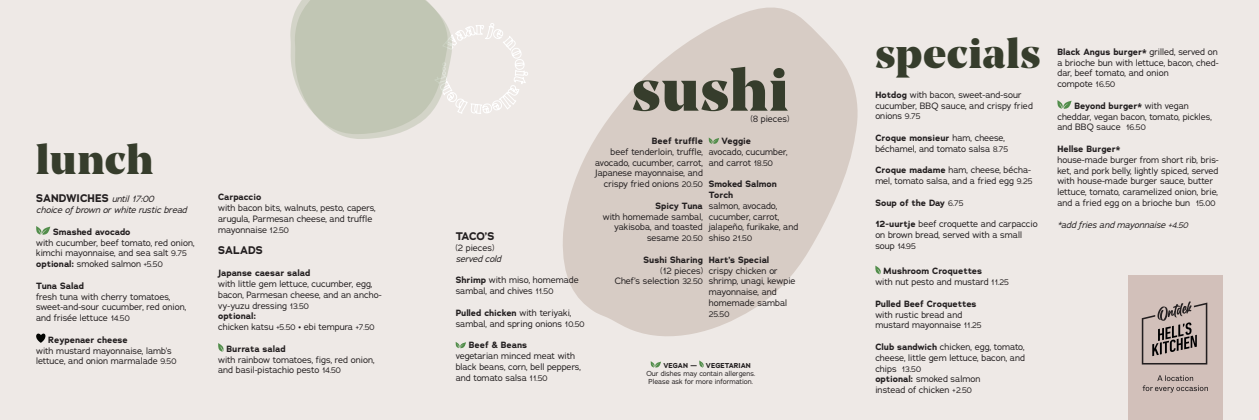
<style>
.page{position:relative;width:1259px;height:420px;background:#eee9e6}
.page>*{position:absolute;margin:0;border:0;box-sizing:border-box;transform-origin:0 0}
.t1{font:900 59.9px "Noe Display";letter-spacing:.02em;color:#363d2c}
.t2{font:900 42px "Noe Display";letter-spacing:.02em;color:#363d2c}
.t3{font:700 11px "Adrianna";color:#231f20}
.t4{font:9px/10.8px "Adrianna";color:#231f20}
.t5{font:700 9px/10.8px "Adrianna";color:#231f20}
.t6{font:italic 9px "Adrianna";color:#231f20}
.t7{font:8px "Adrianna";letter-spacing:-.005em;color:#231f20}
.t8{font:7.1px/8.2px "Adrianna";color:#231f20;text-align:center}
.t9{font:700 7.1px "Adrianna";color:#231f20}
.s1{font-weight:400;font-style:italic;font-size:9px}
.s2{font-size:8px}
.s3{font-weight:700}
.s4{font-weight:400;font-size:8px}
.s5{font-size:9px}
</style>
<div class="page">
<svg style="left:563px;top:7px;width:295px;height:329px;fill:#d7ccc5"></svg>
<svg style="left:36px;top:226px;width:14px;height:9px"></svg>
<svg style="left:36px;top:333px;width:9px;height:9px"></svg>
<svg style="left:218px;top:343px;width:6px;height:8px"></svg>
<svg style="left:708px;top:137px;width:11px;height:7px"></svg>
<svg style="left:875px;top:265px;width:6px;height:9px"></svg>
<svg style="left:1057px;top:100px;width:14px;height:9px"></svg>
<svg style="left:339px;top:134px;width:56px;height:5px"></svg>
<svg style="left:290px;top:0;width:156px;height:134px;background:#c6caba"></svg>
<svg style="left:650px;top:361px;width:11px;height:6px"></svg>
<svg style="left:699px;top:360px;width:5px;height:7px"></svg>
<svg style="left:455px;top:342px;width:11px;height:6px"></svg>
<div style="left:1127px;top:275px;width:95px;height:145px;background:#d2c0ba"></div>
<svg style="left:1141px;top:301px;width:66px;height:63px"></svg>
<svg style="left:1142px;top:375px;width:66px;height:17px"></svg>
<svg style="left:439px;top:23px;width:13px;height:91px"></svg>
<h2 class="t2" style="left:36px;top:131px;width:119px">lunch</h2>
<p class="t3" style="left:36px;top:191px;width:119px">SANDWICHES <span class="s1">until 17:00</span></p>
<p class="t6" style="left:36px;top:204px;width:152px">choice of brown or white rustic bread</p>
<p class="t5" style="left:53px;top:226px;width:79px">Smashed avocado</p>
<p class="t4" style="left:36px;top:237px;width:160px">with cucumber, beef tomato, red onion, kimchi mayonnaise, and sea salt <span class="s2">9</span>.<span class="s2">75 </span><span class="s3">optional:</span> smoked salmon <span class="s2">+5.50</span></p>
<p class="t5" style="left:36px;top:280px;width:49px">Tuna Salad</p>
<p class="t4" style="left:36px;top:291px;width:152px">fresh tuna with cherry tomatoes, sweet-and-sour cucumber, red onion, and frisée lettuce <span class="s2">14.50</span></p>
<p class="t5" style="left:48px;top:334px;width:81px">Reypenaer cheese</p>
<p class="t4" style="left:36px;top:345px;width:142px">with mustard mayonnaise, lamb’s lettuce, and onion marmalade <span class="s2">9.50</span></p>
<p class="t5" style="left:218px;top:192px;width:45px">Carpaccio</p>
<p class="t4" style="left:218px;top:202px;width:159px">with bacon bits, walnuts, pesto, capers, arugula, Parmesan cheese, and truffle mayonnaise <span class="s2">12.50</span></p>
<p class="t3" style="left:218px;top:243px;width:46px">SALADS</p>
<p class="t5" style="left:218px;top:267px;width:94px">Japanse caesar salad</p>
<p class="t4" style="left:218px;top:278px;width:165px">with little gem lettuce, cucumber, egg, bacon, Parmesan cheese, and an ancho&shy;vy-yuzu dressing <span class="s2">13.50<br></span><span class="s3">optional:<br></span>chicken katsu <span class="s2">+5.50</span> • ebi tempura <span class="s2">+7.50</span></p>
<p class="t5" style="left:226px;top:343px;width:61px">Burrata salad</p>
<p class="t4" style="left:218px;top:353px;width:158px">with rainbow tomatoes, figs, red onion, and basil-pistachio pesto <span class="s2">14.50</span></p>
<p class="t3" style="left:456px;top:229px;width:40px">TACO’S</p>
<p class="t4" style="left:456px;top:242px;width:40px">(2 pieces)</p>
<p class="t6" style="left:456px;top:252px;width:47px">served cold</p>
<p class="t4" style="left:456px;top:274px;width:125px"><span class="s3">Shrimp</span> with miso, homemade sambal, and chives <span class="s2">11.50</span></p>
<p class="t4" style="left:456px;top:307px;width:131px"><span class="s3">Pulled chicken</span> with teriyaki, sambal, and spring onions <span class="s2">10.50</span></p>
<p class="t5" style="left:469px;top:339px;width:60px">Beef &amp; Beans</p>
<p class="t4" style="left:456px;top:350px;width:127px">vegetarian minced meat with black beans, corn, bell peppers, and tomato salsa <span class="s2">11.50</span></p>
<h1 class="t1" style="left:632px;top:50px;width:158px">sushi</h1>
<p class="t5" style="left:652px;top:135px;width:53px">Beef truffle</p>
<p class="t4" style="left:595px;top:146px;width:109px;text-align:right">beef tenderloin, truffle, avocado, cucumber, carrot,<br>Japanese mayonnaise, and crispy fried onions <span class="s2">20.50</span></p>
<p class="t5" style="left:655px;top:200px;width:49px">Spicy Tuna</p>
<p class="t4" style="left:603px;top:211px;width:102px;text-align:right">with homemade sambal, yakisoba, and toasted sesame <span class="s2">20.50</span></p>
<p class="t5" style="left:643px;top:254px;width:61px">Sushi Sharing</p>
<p class="t4" style="left:614px;top:265px;width:90px;text-align:right">(12 pieces)<br>Chef’s selection <span class="s2">32.50</span></p>
<p class="t4" style="left:751px;top:114px;width:40px">(8 pieces)</p>
<p class="t5" style="left:721px;top:135px;width:31px">Veggie</p>
<p class="t4" style="left:709px;top:146px;width:80px">avocado, cucumber, and carrot <span class="s2">18.50</span></p>
<p class="t5" style="left:709px;top:178px;width:70px">Smoked Salmon<br>Torch</p>
<p class="t4" style="left:709px;top:200px;width:91px">salmon, avocado, cucumber, carrot, jalapeño, furikake, and shiso <span class="s2">21.50</span></p>
<p class="t5" style="left:709px;top:254px;width:62px">Hart’s Special</p>
<p class="t4" style="left:709px;top:265px;width:88px">crispy chicken or shrimp, unagi, kewpie mayonnaise, and homemade sambal</p>
<p class="t7" style="left:709px;top:309px;width:22px">25.50</p>
<p class="t9" style="left:663px;top:360px;width:35px">VEGAN —</p>
<p class="t9" style="left:706px;top:360px;width:46px">VEGETARIAN</p>
<p class="t8" style="left:646px;top:369px;width:110px">Our dishes may contain allergens.<br>Please ask for more information.</p>
<h2 class="t2" style="left:875px;top:26px;width:167px">specials</h2>
<p class="t4" style="left:875px;top:89px;width:159px"><span class="s3">Hotdog</span> with bacon, sweet-and-sour cucumber, BBQ sauce, and crispy fried onions <span class="s2">9.75</span></p>
<p class="t4" style="left:875px;top:132px;width:134px"><span class="s3">Croque monsieur</span> ham, cheese, béchamel, and tomato salsa <span class="s2">8.75</span></p>
<p class="t4" style="left:875px;top:164px;width:159px"><span class="s3">Croque madame</span> ham, cheese, bécha&shy;mel, tomato salsa, and a fried egg <span class="s2">9.25</span></p>
<p class="t5" style="left:875px;top:197px;width:90px">Soup of the Day <span class="s4">6.75</span></p>
<p class="t4" style="left:875px;top:218px;width:164px"><span class="s3">12-uurtje</span> beef croquette and carpaccio on brown bread, served with a small</p>
<p class="t7" style="left:875px;top:241px;width:42px"><span class="s5">soup</span> 14.95</p>
<p class="t4" style="left:875px;top:265px;width:135px;text-indent:8px"><span class="s3">Mushroom Croquettes<br></span>with nut pesto and mustard <span class="s2">11.25</span></p>
<p class="t5" style="left:875px;top:298px;width:103px">Pulled Beef Croquettes</p>
<p class="t4" style="left:875px;top:308px;width:108px">with rustic bread and mustard mayonnaise <span class="s2">11</span>.<span class="s2">25</span></p>
<p class="t4" style="left:875px;top:341px;width:151px"><span class="s3">Club sandwich</span> chicken, egg, tomato, cheese, little gem lettuce, bacon, and chips <span class="s2">13</span>.<span class="s2">50<br></span><span class="s3">optional:</span> smoked salmon<br>instead of chicken <span class="s2">+2.50</span></p>
<p class="t4" style="left:1057px;top:46px;width:163px"><span class="s3">Black Angus burger*</span> grilled, served on a brioche bun with lettuce, bacon, ched&shy;dar, beef tomato, and onion<br>compote <span class="s2">16</span>.<span class="s2">50</span></p>
<p class="t4" style="left:1057px;top:100px;width:156px;text-indent:17px"><span class="s3">Beyond burger*</span> with vegan cheddar, vegan bacon, tomato, pickles, and BBQ sauce <span class="s2">16</span>.<span class="s2">50</span></p>
<p class="t5" style="left:1057px;top:143px;width:64px">Hellse Burger*</p>
<p class="t4" style="left:1057px;top:154px;width:163px">house-made burger from short rib, bris&shy;ket, and pork belly, lightly spiced, served with house-made burger sauce, butter lettuce, tomato, caramelized onion, brie, and a fried egg on a brioche bun <span class="s2">15</span>.<span class="s2">00</span></p>
<p class="t6" style="left:1057px;top:219px;width:132px">*add fries and mayonnaise +<span class="s2">4</span>.<span class="s2">50</span></p>
</div>
